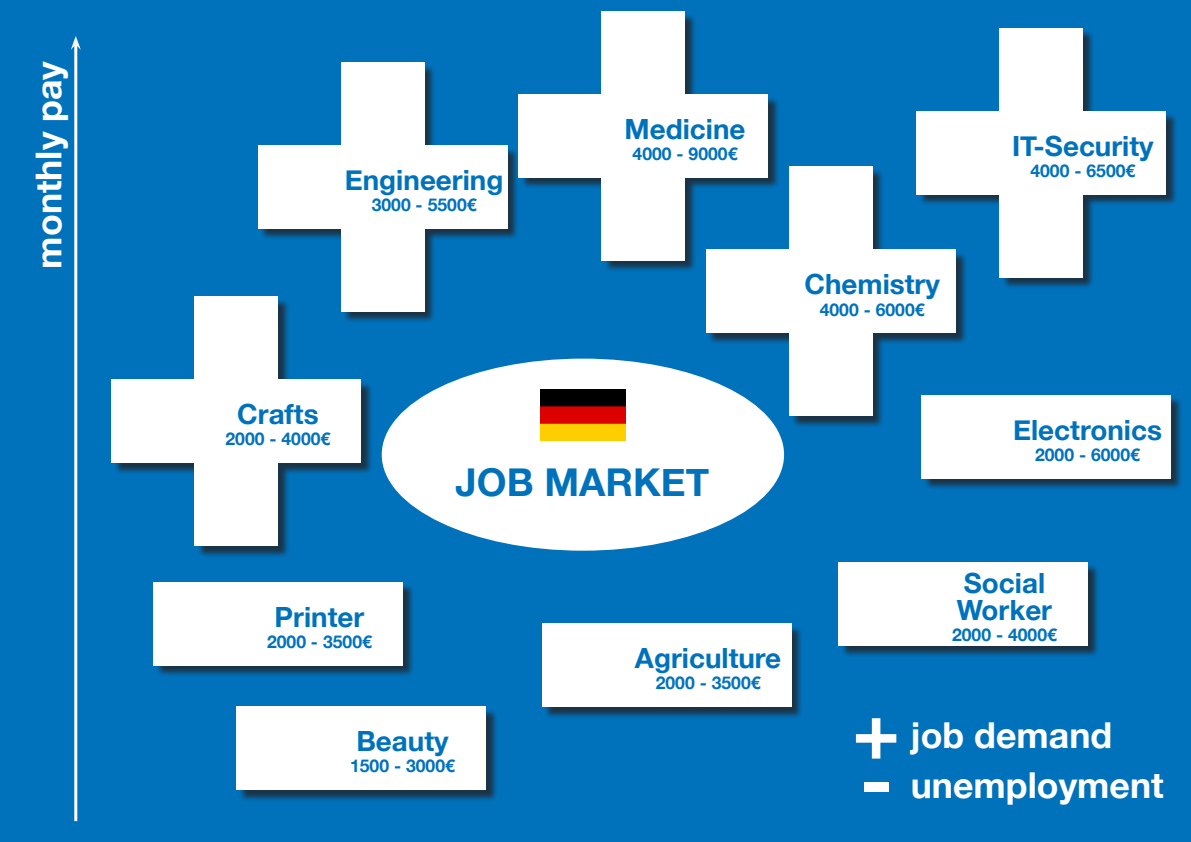
<style>
.page{position:relative;width:1191px;height:842px;background:#0072bc}
.page>*{position:absolute;margin:0;border:0;box-sizing:border-box;transform-origin:0 0}
.t1{font:700 80px "Helvetica Neue";color:#fff}
.t2{font:700 38.3px "Helvetica Neue";color:#0072bc}
.t3{font:700 35.7px "Helvetica Neue";color:#fff}
.t4{font:700 27.8px "Helvetica Neue";color:#0072bc}
.t5{font:700 17.6px "Helvetica Neue";color:#0072bc}
</style>
<div class="page">
<hr style="left:74px;top:44px;width:3px;height:777px;background:#fff">
<svg style="left:71px;top:36px;width:10px;height:14px"></svg>
<div style="left:923px;top:397px;width:260px;height:93px;background:#231f20;opacity:.75"></div>
<div style="left:921px;top:395px;width:249px;height:83px;background:#fff"></div>
<div style="left:840px;top:563px;width:260px;height:94px;background:#231f20;opacity:.75"></div>
<div style="left:838px;top:562px;width:249px;height:83px;background:#fff"></div>
<div style="left:543px;top:625px;width:260px;height:94px;background:#231f20;opacity:.75"></div>
<div style="left:542px;top:624px;width:249px;height:83px;background:#fff"></div>
<div style="left:238px;top:708px;width:260px;height:94px;background:#231f20;opacity:.75"></div>
<div style="left:236px;top:707px;width:249px;height:83px;background:#fff"></div>
<div style="left:155px;top:584px;width:260px;height:94px;background:#231f20;opacity:.75"></div>
<div style="left:153px;top:582px;width:249px;height:83px;background:#fff"></div>
<div style="left:113px;top:298px;width:260px;height:260px;background:#231f20;opacity:.75"></div>
<div style="left:195px;top:296px;width:83px;height:249px;background:#fff"></div>
<div style="left:112px;top:379px;width:249px;height:83px;background:#fff"></div>
<div style="left:259px;top:64px;width:260px;height:260px;background:#231f20;opacity:.75"></div>
<div style="left:341px;top:62px;width:83px;height:249px;background:#fff"></div>
<div style="left:258px;top:145px;width:249px;height:83px;background:#fff"></div>
<div style="left:520px;top:13px;width:260px;height:260px;background:#231f20;opacity:.75"></div>
<div style="left:602px;top:11px;width:83px;height:249px;background:#fff"></div>
<div style="left:519px;top:94px;width:249px;height:83px;background:#fff"></div>
<div style="left:707px;top:168px;width:260px;height:260px;background:#231f20;opacity:.75"></div>
<div style="left:789px;top:167px;width:83px;height:249px;background:#fff"></div>
<div style="left:706px;top:250px;width:249px;height:83px;background:#fff"></div>
<div style="left:918px;top:30px;width:260px;height:260px;background:#231f20;opacity:.75"></div>
<div style="left:999px;top:28px;width:83px;height:249px;background:#fff"></div>
<div style="left:916px;top:111px;width:249px;height:83px;background:#fff"></div>
<div style="left:382px;top:359px;width:402px;height:192px;background:#fff;border-radius:50%"></div>
<img style="left:540px;top:389px;width:85px;height:51px">
<h3 class="t3" style="left:21px;top:269px;width:209px;rotate:-90deg">monthly pay</h3>
<p class="t4" style="left:345px;top:158px;width:160px">Engineering</p>
<p class="t5" style="left:372px;top:191px;width:106px">3000 - 5500€</p>
<p class="t4" style="left:624px;top:107px;width:122px">Medicine</p>
<p class="t5" style="left:632px;top:140px;width:106px">4000 - 9000€</p>
<p class="t4" style="left:804px;top:263px;width:137px">Chemistry</p>
<p class="t5" style="left:819px;top:295px;width:106px">4000 - 6000€</p>
<p class="t4" style="left:1012px;top:124px;width:143px">IT-Security</p>
<p class="t5" style="left:1030px;top:157px;width:106px">4000 - 6500€</p>
<p class="t4" style="left:237px;top:392px;width:83px">Crafts</p>
<p class="t5" style="left:225px;top:425px;width:106px">2000 - 4000€</p>
<p class="t4" style="left:275px;top:595px;width:91px">Printer</p>
<p class="t5" style="left:267px;top:628px;width:106px">2000 - 3500€</p>
<p class="t2" style="left:455px;top:453px;width:255px">JOB MARKET</p>
<p class="t4" style="left:635px;top:636px;width:148px">Agriculture</p>
<p class="t5" style="left:655px;top:669px;width:106px">2000 - 3500€</p>
<p class="t4" style="left:356px;top:719px;width:94px">Beauty</p>
<p class="t5" style="left:350px;top:752px;width:106px">1500 - 3000€</p>
<p class="t4" style="left:1013px;top:408px;width:150px">Electronics</p>
<p class="t5" style="left:1035px;top:441px;width:106px">2000 - 6000€</p>
<p class="t4" style="left:963px;top:562px;width:83px">Social</p>
<p class="t4" style="left:957px;top:588px;width:97px">Worker</p>
<p class="t5" style="left:952px;top:621px;width:106px">2000 - 4000€</p>
<p class="t1" style="left:852px;top:667px;width:49px">+</p>
<p class="t1" style="left:859px;top:717px;width:34px">-</p>
<p class="t3" style="left:910px;top:707px;width:203px">job demand</p>
<p class="t3" style="left:910px;top:757px;width:254px">unemployment</p>
</div>
